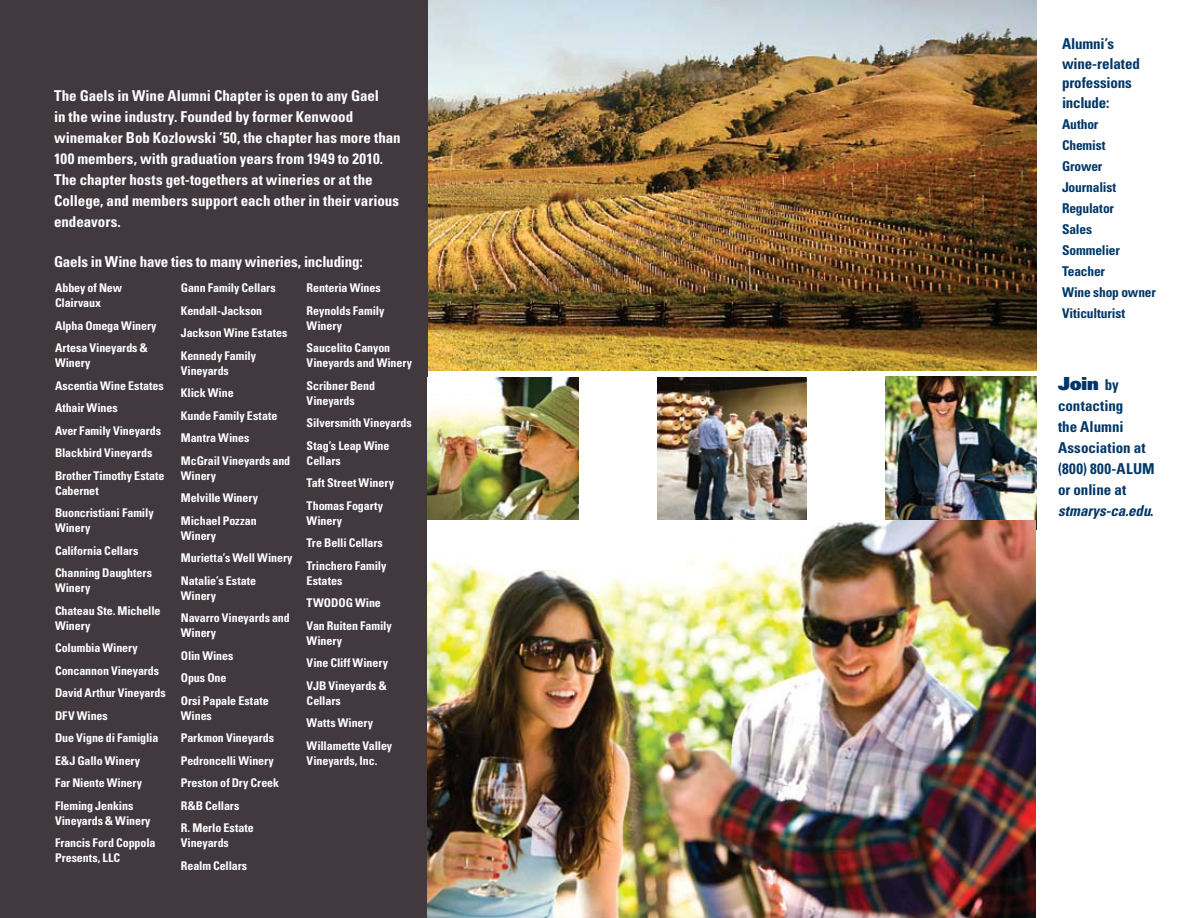
<style>
.page{position:relative;width:1188px;height:918px;background:#fff}
.page>*{position:absolute;margin:0;border:0;box-sizing:border-box;transform-origin:0 0}
.t1{font:18px "Univers LT Std X Black";color:#003768}
.t2{font:700 condensed 15px/21px "Univers LT Std";letter-spacing:-.005em;color:#fff}
.t3{font:700 condensed 15px/21px "Univers LT Std";color:#003768}
.t4{font:700 condensed 13.5px/21px "Univers LT Std";letter-spacing:-.01em;color:#003768}
.t5{font:700 condensed 12px/22.5px "Univers LT Std";letter-spacing:-.01em;color:#fff}
.s1{font-family:"Univers LT Std";font-weight:700;font-stretch:condensed;font-size:15px}
.s2{font-style:italic}
</style>
<div class="page">
<img style="left:428px;top:0;width:608px;height:370px">
<div style="left:0;top:0;width:428px;height:918px;background:#41393e"></div>
<img style="left:428px;top:377px;width:150px;height:143px">
<img style="left:886px;top:377px;width:150px;height:143px">
<img style="left:657px;top:377px;width:150px;height:143px">
<img style="left:428px;top:520px;width:608px;height:398px">
<p class="t2" style="left:54px;top:85px;width:348px">The Gaels in Wine Alumni Chapter is open to any Gael<br>in the wine industry. Founded by former Kenwood winemaker Bob Kozlowski ’50, the chapter has more than 100 members, with graduation years from 1949 to 2010.<br>The chapter hosts get-togethers at wineries or at the College, and members support each other in their various endeavors.</p>
<p class="t2" style="left:54px;top:251px;width:310px">Gaels in Wine have ties to many wineries, including:</p>
<p class="t5" style="left:55px;top:280px;width:69px;line-height:15px">Abbey of New<br>Clairvaux</p>
<p class="t5" style="left:55px;top:314px;width:103px">Alpha Omega Winery<br>Artesa Vineyards &amp;</p>
<p class="t5" style="left:55px;top:352px;width:111px">Winery<br>Ascentia Wine Estates<br>Athair Wines<br>Aver Family Vineyards<br>Blackbird Vineyards<br>Brother Timothy Estate</p>
<p class="t5" style="left:55px;top:479px;width:100px">Cabernet<br>Buoncristiani Family</p>
<p class="t5" style="left:55px;top:517px;width:99px">Winery<br>California Cellars<br>Channing Daughters</p>
<p class="t5" style="left:55px;top:577px;width:107px">Winery<br>Chateau Ste. Michelle</p>
<p class="t5" style="left:55px;top:614px;width:112px">Winery<br>Columbia Winery<br>Concannon Vineyards<br>David Arthur Vineyards<br>DFV Wines<br>Due Vigne di Famiglia<br>E&amp;J Gallo Winery<br>Far Niente Winery<br>Fleming Jenkins</p>
<p class="t5" style="left:55px;top:809px;width:102px">Vineyards &amp; Winery<br>Francis Ford Coppola</p>
<p class="t5" style="left:55px;top:847px;width:67px">Presents, LLC</p>
<p class="t5" style="left:181px;top:277px;width:108px">Gann Family Cellars<br>Kendall-Jackson<br>Jackson Wine Estates<br>Kennedy Family</p>
<p class="t5" style="left:181px;top:359px;width:111px">Vineyards<br>Klick Wine<br>Kunde Family Estate<br>Mantra Wines<br>McGrail Vineyards and</p>
<p class="t5" style="left:181px;top:464px;width:79px">Winery<br>Melville Winery<br>Michael Pozzan</p>
<p class="t5" style="left:181px;top:524px;width:113px">Winery<br>Murietta’s Well Winery<br>Natalie’s Estate</p>
<p class="t5" style="left:181px;top:584px;width:111px">Winery<br>Navarro Vineyards and</p>
<p class="t5" style="left:181px;top:622px;width:89px">Winery<br>Olin Wines<br>Opus One<br>Orsi Papale Estate</p>
<p class="t5" style="left:181px;top:704px;width:100px">Wines<br>Parkmon Vineyards<br>Pedroncelli Winery<br>Preston of Dry Creek<br>R&amp;B Cellars<br>R. Merlo Estate</p>
<p class="t5" style="left:181px;top:832px;width:68px">Vineyards<br>Realm Cellars</p>
<p class="t5" style="left:307px;top:277px;width:79px">Renteria Wines<br>Reynolds Family</p>
<p class="t5" style="left:307px;top:314px;width:85px">Winery<br>Saucelito Canyon</p>
<p class="t5" style="left:307px;top:352px;width:107px">Vineyards and Winery<br>Scribner Bend</p>
<p class="t5" style="left:307px;top:389px;width:107px">Vineyards<br>Silversmith Vineyards<br>Stag’s Leap Wine</p>
<p class="t5" style="left:307px;top:449px;width:89px">Cellars<br>Taft Street Winery<br>Thomas Fogarty</p>
<p class="t5" style="left:307px;top:509px;width:81px">Winery<br>Tre Belli Cellars<br>Trinchero Family</p>
<p class="t5" style="left:307px;top:569px;width:87px">Estates<br>TWODOG Wine<br>Van Ruiten Family</p>
<p class="t5" style="left:307px;top:629px;width:83px">Winery<br>Vine Cliff Winery<br>VJB Vineyards &amp;</p>
<p class="t5" style="left:307px;top:689px;width:87px">Cellars<br>Watts Winery<br>Willamette Valley</p>
<p class="t5" style="left:307px;top:749px;width:72px">Vineyards, Inc.</p>
<p class="t3" style="left:1062px;top:34px;width:79px;line-height:19.5px">Alumni’s wine-related professions include:</p>
<p class="t4" style="left:1062px;top:113px;width:96px">Author<br>Chemist<br>Grower<br>Journalist<br>Regulator<br>Sales<br>Sommelier<br>Teacher<br>Wine shop owner<br>Viticulturist</p>
<h1 class="t1" style="left:1058px;top:372px;width:62px">Join <span class="s1">by</span></h1>
<p class="t3" style="left:1058px;top:395px;width:98px">contacting<br>the Alumni<br>Association at (800) 800-ALU M or online at <span class="s2">stmarys-ca.edu</span>.</p>
</div>
